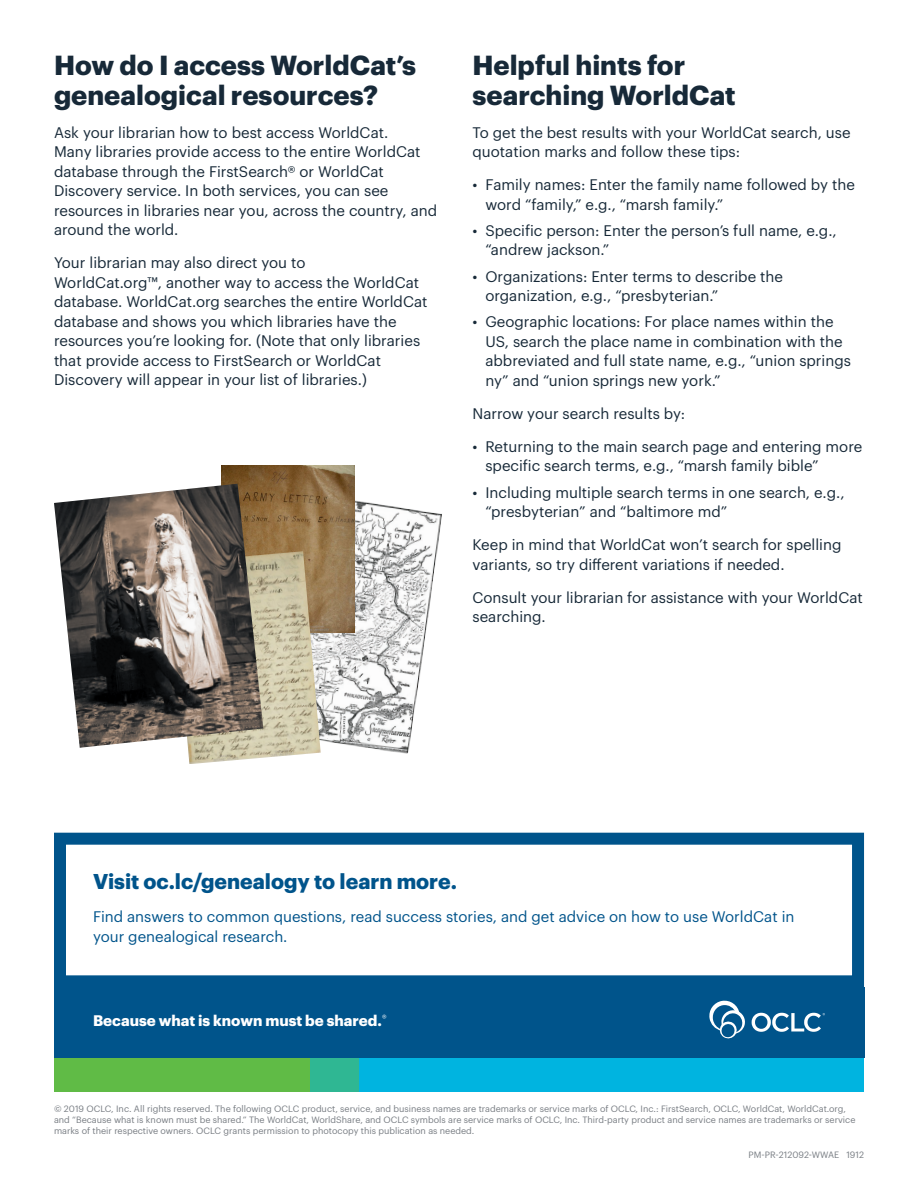
<style>
.page{position:relative;width:918px;height:1188px;background:#fff}
.page>*{position:absolute;margin:0;border:0;box-sizing:border-box;transform-origin:0 0}
.t1{font:700 27px/30px "Graphik";color:#172938}
.t2{font:700 21px "Graphik";color:#00548b}
.t3{font:15px/19.5px "Graphik";color:#172938}
.t4{font:15px/19.5px "Graphik";color:#00548b}
.t5{font:700 15px "Graphik";color:#fff}
.t6{font:9px/10.8px "Graphik";color:#787d83}
</style>
<div class="page">
<div style="left:54px;top:1058px;width:256px;height:33px;background:#60bb46"></div>
<div style="left:310px;top:1058px;width:554px;height:33px;background:#00b4e0"></div>
<div style="left:310px;top:1058px;width:49px;height:33px;background:#2fb793"></div>
<div style="left:54px;top:987px;width:810px;height:71px;background:#00548b"></div>
<svg style="left:709px;top:1001px;width:36px;height:37px"></svg>
<svg style="left:752px;top:1013px;width:73px;height:19px"></svg>
<div style="left:54px;top:833px;width:810px;height:154px;border:12px solid #00548b"></div>
<img style="left:321px;top:484px;width:121px;height:270px">
<img style="left:221px;top:465px;width:133px;height:167px">
<img style="left:188px;top:551px;width:133px;height:213px">
<img style="left:54px;top:484px;width:209px;height:264px">
<h1 class="t1" style="left:54px;top:47px;width:363px">How do I access WorldCat’s genealogical resources?</h1>
<p class="t3" style="left:54px;top:121px;width:385px">Ask your librarian how to best access WorldCat.<br>Many libraries provide access to the entire WorldCat database through the FirstSearch® or WorldCat Discovery service. In both services, you can see resources in libraries near you, across the country, and around the world.</p>
<p class="t3" style="left:54px;top:252px;width:375px">Your librarian may also direct you to<br>WorldCat.org™, another way to access the WorldCat database. WorldCat.org searches the entire WorldCat database and shows you which libraries have the resources you’re looking for. (Note that only libraries that provide access to FirstSearch or WorldCat Discovery will appear in your list of libraries.)</p>
<h1 class="t1" style="left:473px;top:47px;width:265px">Helpful hints for searching WorldCat</h1>
<p class="t3" style="left:473px;top:121px;width:380px">To get the best results with your WorldCat search, use quotation marks and follow these tips:</p>
<p class="t3" style="left:485px;top:174px;width:371px;text-indent:-13px">• Family names: Enter the family name followed by the word “family,” e.g., “marsh family.”</p>
<p class="t3" style="left:485px;top:219px;width:353px;text-indent:-13px">• Specific person: Enter the person’s full name, e.g., “andrew jackson.”</p>
<p class="t3" style="left:485px;top:265px;width:299px;text-indent:-13px">• Organizations: Enter terms to describe the organization, e.g., “presbyterian.”</p>
<p class="t3" style="left:485px;top:311px;width:367px;text-indent:-13px">• Geographic locations: For place names within the US, search the place name in combination with the abbreviated and full state name, e.g., “union springs ny” and “union springs new york.”</p>
<p class="t3" style="left:473px;top:402px;width:214px">Narrow your search results by:</p>
<p class="t3" style="left:485px;top:435px;width:378px;text-indent:-13px">• Returning to the main search page and entering more specific search terms, e.g., “marsh family bible”</p>
<p class="t3" style="left:485px;top:481px;width:361px;text-indent:-13px">• Including multiple search terms in one search, e.g., “presbyterian” and “baltimore md”</p>
<p class="t3" style="left:473px;top:534px;width:370px">Keep in mind that WorldCat won’t search for spelling variants, so try different variations if needed.</p>
<p class="t3" style="left:473px;top:586px;width:392px">Consult your librarian for assistance with your WorldCat searching.</p>
<h2 class="t2" style="left:93px;top:865px;width:365px">Visit oc.lc/genealogy to learn more.</h2>
<p class="t4" style="left:93px;top:906px;width:703px">Find answers to common questions, read success stories, and get advice on how to use WorldCat in your genealogical research.</p>
<p class="t5" style="left:93px;top:1009px;width:295px">Because what is known must be shared.<sup>®</sup></p>
<p class="t6" style="left:54px;top:1103px;width:803px">© 2019 OCLC, Inc. All rights reserved. The following OCLC product, service, and business names are trademarks or service marks of OCLC, Inc.: FirstSearch, OCLC, WorldCat, WorldCat.org, and “Because what is known must be shared.” The WorldCat, WorldShare, and OCLC symbols are service marks of OCLC, Inc. Third-party product and service names are trademarks or service marks of their respective owners. OCLC grants permission to photocopy this publication as needed.</p>
<p class="t6" style="left:749px;top:1149px;width:117px">PM-PR-212092-WWAE 1912</p>
</div>
